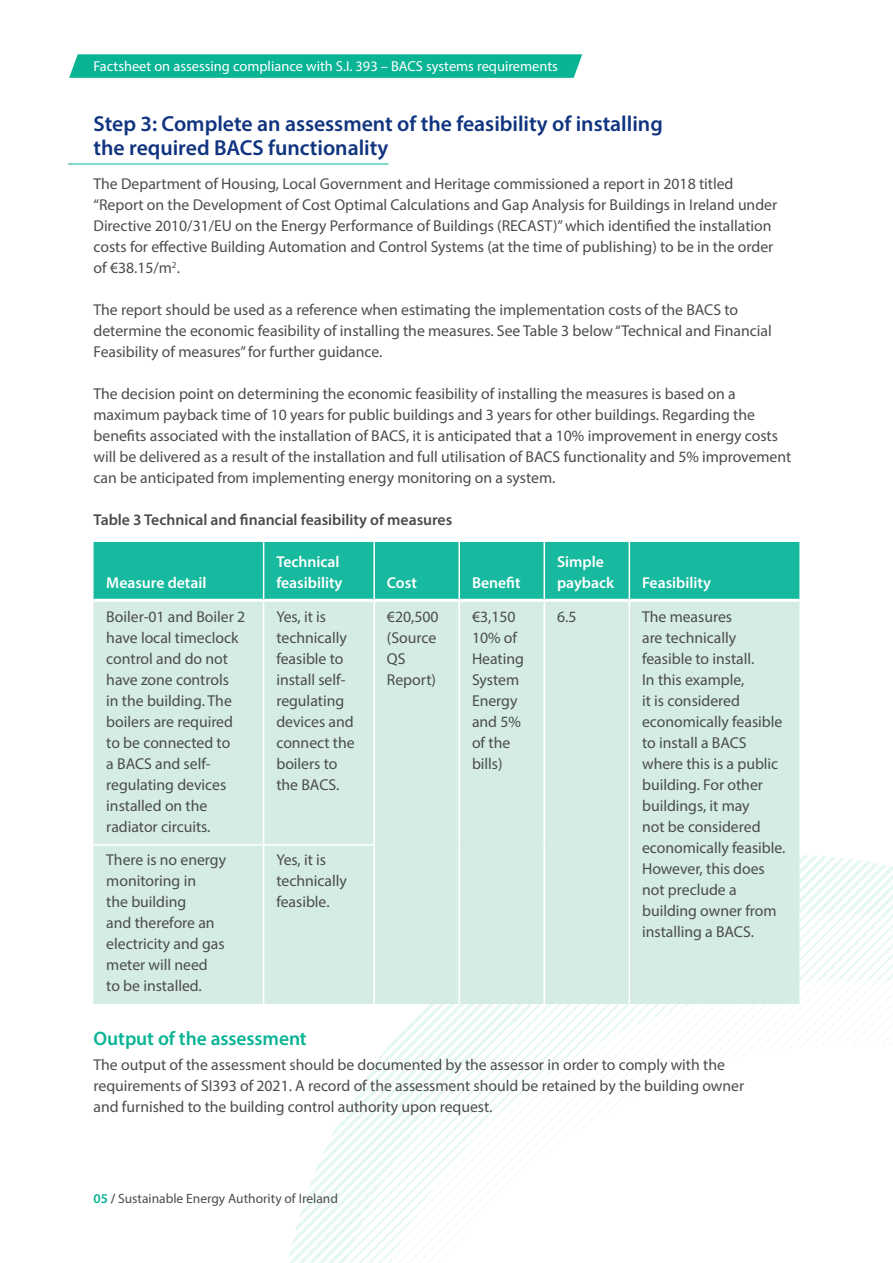
<style>
.page{position:relative;width:893px;height:1263px;background:#fff}
.page>*{position:absolute;margin:0;border:0;box-sizing:border-box;transform-origin:0 0}
.SEAI_BACS_H2{font:600 21.75px/24px "Myriad Pro";color:#10347f}
.SEAI_BACS_H3{font:600 19.5px "Myriad Pro";letter-spacing:-.005em;color:#09b495}
.SEAI_BACS_Body{font:15.75px/21px "Myriad Pro";color:#4b4c4d}
.SEAI_BACS_Body-2{font:600 15.75px/21px "Myriad Pro";color:#fff}
.SEAI_BACS_Body-3{font:600 15.75px "Myriad Pro";color:#4b4c4d}
.t1{font:14.4px "Myriad Pro";color:#fff}
.t2{font:13.5px "Myriad Pro";color:#4b4c4d}
.s1{font-weight:600;color:#09b495}
.s2{font-weight:600}
</style>
<div class="page">
<svg style="left:69px;top:54px;width:513px;height:24px;background:#11b698"></svg>
<svg style="left:289px;top:855px;width:604px;height:408px"></svg>
<hr style="left:68px;top:164px;width:320px;height:1px;background:#09b495">
<div style="left:94px;top:542px;width:705px;height:57px;background:#17ba9e"></div>
<div style="left:94px;top:602px;width:705px;height:402px;background:#d4ece4"></div>
<hr style="left:94px;top:844px;width:170px;height:2px;background:#fff">
<hr style="left:264px;top:844px;width:111px;height:2px;background:#fff">
<hr style="left:263px;top:542px;width:1px;height:58px;background:#fff">
<hr style="left:373px;top:542px;width:2px;height:58px;background:#fff">
<hr style="left:458px;top:542px;width:2px;height:58px;background:#fff">
<hr style="left:544px;top:542px;width:1px;height:58px;background:#fff">
<hr style="left:629px;top:542px;width:1px;height:58px;background:#fff">
<hr style="left:263px;top:600px;width:1px;height:244px;background:#fff">
<hr style="left:373px;top:600px;width:2px;height:244px;background:#fff">
<hr style="left:458px;top:600px;width:2px;height:245px;background:#fff">
<hr style="left:544px;top:600px;width:1px;height:245px;background:#fff">
<hr style="left:629px;top:600px;width:1px;height:245px;background:#fff">
<hr style="left:263px;top:846px;width:1px;height:158px;background:#fff">
<hr style="left:373px;top:846px;width:2px;height:158px;background:#fff">
<hr style="left:458px;top:845px;width:2px;height:159px;background:#fff">
<hr style="left:544px;top:845px;width:1px;height:159px;background:#fff">
<hr style="left:629px;top:845px;width:1px;height:159px;background:#fff">
<p class="t1" style="left:94px;top:57px;width:466px">Factsheet on assessing compliance with S.I. 393 – BACS systems requirements</p>
<p class="SEAI_BACS_H2" style="left:94px;top:111px;width:571px">Step 3: Complete an assessment of the feasibility of installing the required BACS functionality</p>
<p class="SEAI_BACS_Body" style="left:94px;top:173px;width:685px">The Department of Housing, Local Government and Heritage commissioned a report in 2018 titled “Report on the Development of Cost Optimal Calculations and Gap Analysis for Buildings in Ireland under Directive 2010/31/EU on the Energy Performance of Buildings (RECAST)” which identified the installation costs for effective Building Automation and Control Systems (at the time of publishing) to be in the order of €38.15/m<sup>2</sup>.</p>
<p class="SEAI_BACS_Body" style="left:94px;top:299px;width:680px">The report should be used as a reference when estimating the implementation costs of the BACS to determine the economic feasibility of installing the measures. See Table 3 below “Technical and Financial<br>Feasibility of measures” for further guidance.</p>
<p class="SEAI_BACS_Body" style="left:94px;top:383px;width:699px">The decision point on determining the economic feasibility of installing the measures is based on a maximum payback time of 10 years for public buildings and 3 years for other buildings. Regarding the benefits associated with the installation of BACS, it is anticipated that a 10% improvement in energy costs will be delivered as a result of the installation and full utilisation of BACS functionality and 5% improvement can be anticipated from implementing energy monitoring on a system.</p>
<p class="SEAI_BACS_Body-3" style="left:94px;top:510px;width:360px">Table 3 Technical and financial feasibility of measures</p>
<p class="SEAI_BACS_Body-2" style="left:106px;top:571px;width:102px">Measure detail</p>
<p class="SEAI_BACS_Body-2" style="left:276px;top:550px;width:68px">Technical feasibility</p>
<p class="SEAI_BACS_Body-2" style="left:387px;top:571px;width:31px">Cost</p>
<p class="SEAI_BACS_Body-2" style="left:472px;top:571px;width:50px">Benefit</p>
<p class="SEAI_BACS_Body-2" style="left:557px;top:550px;width:59px">Simple payback</p>
<p class="SEAI_BACS_Body-2" style="left:642px;top:571px;width:70px">Feasibility</p>
<p class="SEAI_BACS_Body" style="left:106px;top:606px;width:140px">Boiler-01 and Boiler 2 have local timeclock control and do not have zone controls in the building. The boilers are required to be connected to<br>a BACS and self&shy;regulating devices installed on the radiator circuits.</p>
<p class="SEAI_BACS_Body" style="left:276px;top:606px;width:80px">Yes, it is technically feasible to install self&shy;regulating devices and connect the boilers to the BACS.</p>
<p class="SEAI_BACS_Body" style="left:387px;top:606px;width:53px">€20,500</p>
<p class="SEAI_BACS_Body" style="left:557px;top:606px;width:21px">6.5</p>
<p class="SEAI_BACS_Body" style="left:642px;top:606px;width:145px">The measures<br>are technically feasible to install.<br>In this example,<br>it is considered economically feasible to install a BACS where this is a public building. For other buildings, it may<br>not be considered economically feasible.<br>However, this does not preclude a building owner from installing a BACS.</p>
<p class="SEAI_BACS_Body" style="left:472px;top:606px;width:45px">€3,150</p>
<p class="SEAI_BACS_Body" style="left:472px;top:627px;width:53px">10% of<br>Heating<br>System<br>Energy and 5% of the bills)</p>
<p class="SEAI_BACS_Body" style="left:387px;top:627px;width:51px">(Source<br>QS<br>Report)</p>
<p class="SEAI_BACS_Body" style="left:106px;top:849px;width:121px">There is no energy monitoring in<br>the building<br>and therefore an electricity and gas meter will need<br>to be installed.</p>
<p class="SEAI_BACS_Body" style="left:276px;top:849px;width:72px">Yes, it is technically feasible.</p>
<p class="SEAI_BACS_H3" style="left:94px;top:1026px;width:215px">Output of the assessment</p>
<p class="SEAI_BACS_Body" style="left:94px;top:1054px;width:652px">The output of the assessment should be documented by the assessor in order to comply with the requirements of SI393 of 2021. A record of the assessment should be retained by the building owner and furnished to the building control authority upon request.</p>
<p class="t2" style="left:94px;top:1190px;width:246px"><span class="s1">05</span> <span class="s2">/</span> Sustainable Energy Authority of Ireland</p>
</div>
